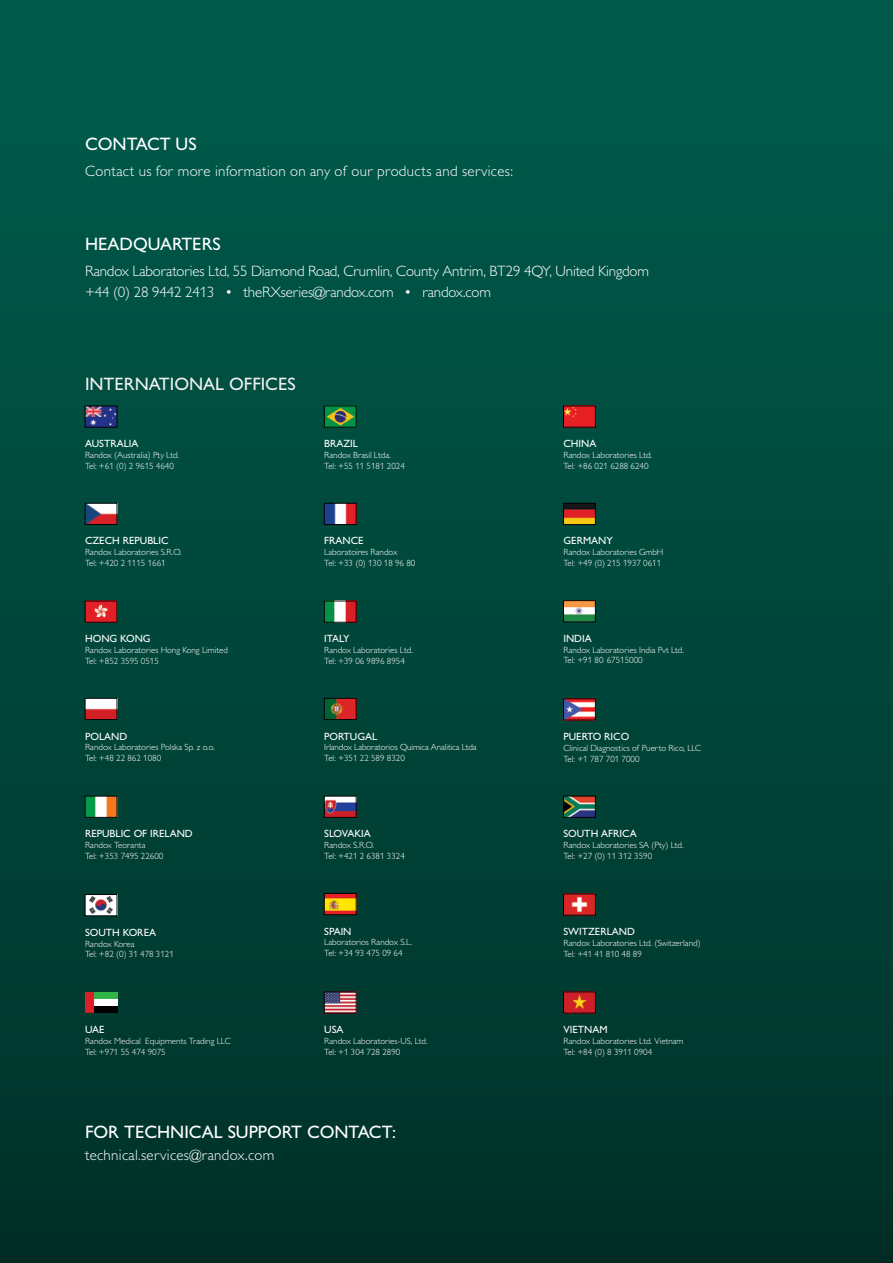
<style>
.page{position:relative;width:893px;height:1263px;background:#fff}
.page>*{position:absolute;margin:0;border:0;box-sizing:border-box;transform-origin:0 0}
.Box_Sub_Heading{font:500 18px "Gill Sans MT Pro";color:#fff}
.Box_Sub_Heading-2{font:500 18px "Gill Sans MT Pro";color:#f1f1f2}
.t1{font:300 15px "Gill Sans MT Pro";letter-spacing:-.01em;color:#fff}
.t2{font:300 15px "Gill Sans MT Pro";letter-spacing:.02em;color:#fff}
.t3{font:500 10.5px "Gill Sans MT Pro";color:#fff}
.t4{font:300 9px "Gill Sans MT Pro";color:#fff}
</style>
<div class="page">
<div style="left:0;top:0;width:893px;height:137px;background:#005949"></div>
<div style="left:0;top:137px;width:893px;height:1126px;background:linear-gradient(to bottom,#005848,#003028)"></div>
<img style="left:326px;top:994px;width:28px;height:17px">
<img style="left:326px;top:700px;width:28px;height:18px">
<div style="left:324px;top:698px;width:32px;height:22px;border:1px solid #000"></div>
<img style="left:326px;top:603px;width:28px;height:17px">
<img style="left:326px;top:798px;width:28px;height:17px">
<img style="left:326px;top:505px;width:28px;height:18px">
<div style="left:324px;top:503px;width:32px;height:22px;border:1px solid #000"></div>
<img style="left:326px;top:895px;width:28px;height:18px">
<div style="left:324px;top:893px;width:32px;height:22px;border:1px solid #000"></div>
<img style="left:326px;top:408px;width:28px;height:17px">
<img style="left:565px;top:994px;width:28px;height:17px">
<img style="left:565px;top:701px;width:28px;height:17px">
<img style="left:565px;top:602px;width:28px;height:18px">
<div style="left:563px;top:600px;width:32px;height:22px;border:1px solid #000"></div>
<img style="left:565px;top:798px;width:28px;height:17px">
<div style="left:563px;top:796px;width:32px;height:21px;border:1px solid #000"></div>
<img style="left:565px;top:505px;width:28px;height:18px">
<div style="left:563px;top:503px;width:32px;height:22px;border:1px solid #000"></div>
<img style="left:565px;top:896px;width:28px;height:17px">
<img style="left:565px;top:408px;width:28px;height:17px">
<div style="left:85px;top:1006px;width:32px;height:7px;background:#000"></div>
<div style="left:85px;top:999px;width:32px;height:7px;background:#fff"></div>
<div style="left:85px;top:992px;width:32px;height:7px;background:#33b44b"></div>
<svg style="left:85px;top:992px;width:9px;height:21px"></svg>
<img style="left:87px;top:700px;width:28px;height:18px">
<div style="left:85px;top:698px;width:32px;height:22px;border:1px solid #000"></div>
<img style="left:87px;top:603px;width:28px;height:17px">
<img style="left:87px;top:798px;width:28px;height:17px">
<div style="left:85px;top:796px;width:32px;height:21px;border:1px solid #000"></div>
<img style="left:87px;top:505px;width:28px;height:18px">
<div style="left:85px;top:503px;width:32px;height:22px;border:1px solid #000"></div>
<img style="left:87px;top:896px;width:28px;height:18px">
<div style="left:85px;top:894px;width:32px;height:22px;border:1px solid #000"></div>
<img style="left:87px;top:408px;width:28px;height:17px">
<p class="Box_Sub_Heading" style="left:85px;top:133px;width:113px">CONTACT US</p>
<p class="t2" style="left:85px;top:161px;width:429px">Contact us for more information on any of our products and services:</p>
<p class="Box_Sub_Heading" style="left:85px;top:233px;width:137px">HEADQUARTERS</p>
<p class="t1" style="left:85px;top:261px;width:565px">Randox Laboratories Ltd, 55 Diamond Road, Crumlin, County Antrim, BT29 4QY, United Kingdom</p>
<p class="t1" style="left:85px;top:282px;width:407px">+44 (0) 28 9442 2413 • theRXseries@randox.com • randox.com</p>
<p class="Box_Sub_Heading-2" style="left:85px;top:373px;width:212px">INTERNATIONAL OFFICES</p>
<p class="t3" style="left:85px;top:437px;width:55px">AUSTRALIA</p>
<p class="t4" style="left:85px;top:449px;width:96px">Randox (Australia) Pty Ltd.</p>
<p class="t4" style="left:85px;top:460px;width:90px">Tel: +61 (0) 2 9615 4640</p>
<p class="t3" style="left:324px;top:437px;width:35px">BRAZIL</p>
<p class="t4" style="left:324px;top:449px;width:68px">Randox Brasil Ltda.</p>
<p class="t4" style="left:324px;top:460px;width:82px">Tel: +55 11 5181 2024</p>
<p class="t3" style="left:563px;top:437px;width:34px">CHINA</p>
<p class="t4" style="left:563px;top:449px;width:90px">Randox Laboratories Ltd.</p>
<p class="t4" style="left:563px;top:460px;width:87px">Tel: +86 021 6288 6240</p>
<p class="t3" style="left:85px;top:535px;width:85px">CZECH REPUBLIC</p>
<p class="t4" style="left:85px;top:547px;width:98px">Randox Laboratories S.R.O.</p>
<p class="t4" style="left:85px;top:558px;width:82px">Tel: +420 2 1115 1661</p>
<p class="t3" style="left:324px;top:535px;width:41px">FRANCE</p>
<p class="t4" style="left:324px;top:547px;width:75px">Laboratoires Randox</p>
<p class="t4" style="left:324px;top:558px;width:93px">Tel: +33 (0) 130 18 96 80</p>
<p class="t3" style="left:563px;top:535px;width:51px">GERMANY</p>
<p class="t4" style="left:563px;top:547px;width:101px">Randox Laboratories GmbH</p>
<p class="t4" style="left:563px;top:558px;width:99px">Tel: +49 (0) 215 1937 0611</p>
<p class="t3" style="left:85px;top:632px;width:67px">HONG KONG</p>
<p class="t4" style="left:85px;top:644px;width:144px">Randox Laboratories Hong Kong Limited</p>
<p class="t4" style="left:85px;top:655px;width:75px">Tel: +852 3595 0515</p>
<p class="t3" style="left:324px;top:632px;width:27px">ITALY</p>
<p class="t4" style="left:324px;top:644px;width:90px">Randox Laboratories Ltd.</p>
<p class="t4" style="left:324px;top:655px;width:82px">Tel: +39 06 9896 8954</p>
<p class="t3" style="left:563px;top:632px;width:30px">INDIA</p>
<p class="t4" style="left:563px;top:644px;width:122px">Randox Laboratories India Pvt Ltd.</p>
<p class="t4" style="left:563px;top:655px;width:81px">Tel: +91 80 67515000</p>
<p class="t3" style="left:85px;top:730px;width:44px">POLAND</p>
<p class="t4" style="left:85px;top:742px;width:131px">Randox Laboratories Polska Sp. z o.o.</p>
<p class="t4" style="left:85px;top:753px;width:78px">Tel: +48 22 862 1080</p>
<p class="t3" style="left:324px;top:730px;width:55px">PORTUGAL</p>
<p class="t4" style="left:324px;top:742px;width:154px">Irlandox Laboratorios Quimica Analitica Ltda</p>
<p class="t4" style="left:324px;top:753px;width:82px">Tel: +351 22 589 8320</p>
<p class="t3" style="left:563px;top:730px;width:67px">PUERTO RICO</p>
<p class="t4" style="left:563px;top:742px;width:139px">Clinical Diagnostics of Puerto Rico, LLC</p>
<p class="t4" style="left:563px;top:753px;width:78px">Tel: +1 787 701 7000</p>
<p class="t3" style="left:85px;top:827px;width:109px">REPUBLIC OF IRELAND</p>
<p class="t4" style="left:85px;top:840px;width:62px">Randox Teoranta</p>
<p class="t4" style="left:85px;top:850px;width:80px">Tel: +353 7495 22600</p>
<p class="t3" style="left:324px;top:827px;width:48px">SLOVAKIA</p>
<p class="t4" style="left:324px;top:840px;width:51px">Randox S.R.O.</p>
<p class="t4" style="left:324px;top:850px;width:82px">Tel: +421 2 6381 3324</p>
<p class="t3" style="left:563px;top:827px;width:75px">SOUTH AFRICA</p>
<p class="t4" style="left:563px;top:840px;width:122px">Randox Laboratories SA (Pty) Ltd.</p>
<p class="t4" style="left:563px;top:850px;width:90px">Tel: +27 (0) 11 312 3590</p>
<p class="t3" style="left:85px;top:926px;width:73px">SOUTH KOREA</p>
<p class="t4" style="left:85px;top:938px;width:51px">Randox Korea</p>
<p class="t4" style="left:85px;top:949px;width:90px">Tel: +82 (0) 31 478 3121</p>
<p class="t3" style="left:324px;top:925px;width:29px">SPAIN</p>
<p class="t4" style="left:324px;top:937px;width:89px">Laboratorios Randox S.L.</p>
<p class="t4" style="left:324px;top:948px;width:80px">Tel: +34 93 475 09 64</p>
<p class="t3" style="left:563px;top:925px;width:73px">SWITZERLAND</p>
<p class="t4" style="left:563px;top:937px;width:139px">Randox Laboratories Ltd. (Switzerland)</p>
<p class="t4" style="left:563px;top:948px;width:80px">Tel: +41 41 810 48 89</p>
<p class="t3" style="left:85px;top:1023px;width:21px">UAE</p>
<p class="t4" style="left:85px;top:1035px;width:147px">Randox Medical Equipments Trading LLC</p>
<p class="t4" style="left:85px;top:1046px;width:82px">Tel: +971 55 474 9075</p>
<p class="t3" style="left:324px;top:1023px;width:21px">USA</p>
<p class="t4" style="left:324px;top:1035px;width:105px">Randox Laboratories-US, Ltd.</p>
<p class="t4" style="left:324px;top:1046px;width:78px">Tel: +1 304 728 2890</p>
<p class="t3" style="left:563px;top:1023px;width:46px">VIETNAM</p>
<p class="t4" style="left:563px;top:1035px;width:122px">Randox Laboratories Ltd. Vietnam</p>
<p class="t4" style="left:563px;top:1046px;width:90px">Tel: +84 (0) 8 3911 0904</p>
<p class="Box_Sub_Heading" style="left:85px;top:1121px;width:312px">FOR TECHNICAL SUPPORT CONTACT:</p>
<p class="t2" style="left:85px;top:1146px;width:191px">technical.services@randox.com</p>
</div>
